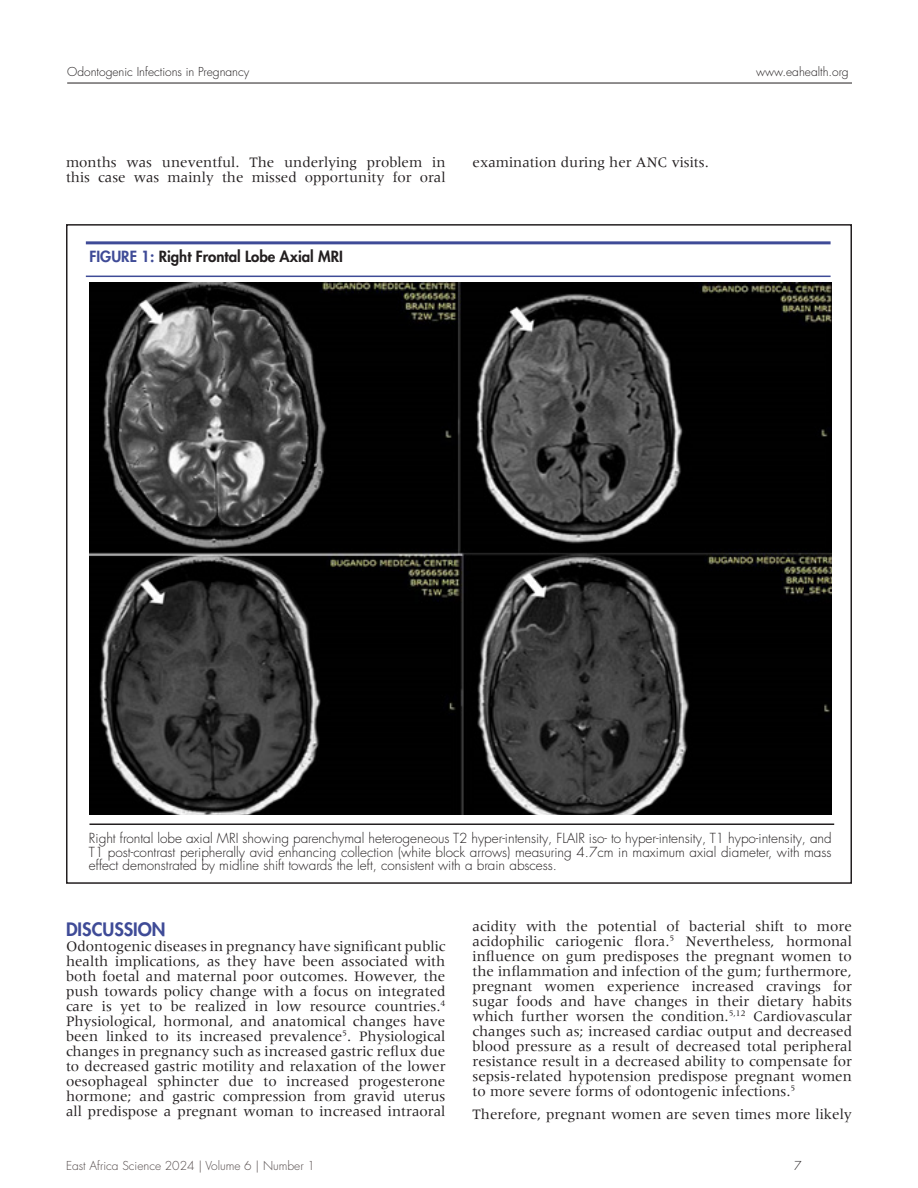
<style>
.page{position:relative;width:918px;height:1188px;background:#fff}
.page>*{position:absolute;margin:0;border:0;box-sizing:border-box;transform-origin:0 0}
.t1{font:800 18px "Futura Std";color:#3f4b97}
.t2{font:15px/15px "Meridien LT Pro";color:#231f20;text-align:justify}
.t3{font:800 15px "Futura Std";color:#231f20}
.t4{font:300 13.5px/13.5px "Futura LT Pro";color:#231f20;text-align:justify}
.t5{font:300 12px "Futura LT Pro";color:#231f20}
.t6{font:300 12px "Futura LT Pro";color:#544b4b}
.s1{color:#3f4b97}
</style>
<div class="page">
<hr style="left:86px;top:276px;width:745px;height:1px;background:#3f4b97">
<hr style="left:86px;top:241px;width:745px;height:3px;background:#3f4b97">
<img style="left:90px;top:282px;width:742px;height:533px">
<hr style="left:89px;top:823px;width:745px;height:2px;background:#231f20">
<hr style="left:67px;top:83px;width:785px;height:1px;background:#231f20">
<p class="t5" style="left:67px;top:64px;width:184px">Odontogenic Infections in Pregnancy</p>
<p class="t5" style="left:756px;top:64px;width:94px">www.eahealth.org</p>
<p class="t2" style="left:66px;top:155px;width:381px">months was uneventful. The underlying problem in</p>
<p class="t2" style="left:472px;top:155px;width:238px">examination during her ANC visits.</p>
<p class="t2" style="left:66px;top:170px;width:381px">this case was mainly the missed opportunity for oral</p>
<p class="t3" style="left:90px;top:247px;width:255px"><span class="s1">FIGURE 1:</span> Right Frontal Lobe Axial MRI</p>
<p class="t4" style="left:89px;top:831px;width:744px">Right frontal lobe axial MRI showing parenchymal heterogeneous T2 hyper-intensity, FLAIR iso- to hyper-intensity, T1 hypo-intensity, and T1 post-contrast peripherally avid enhancing collection (white block arrows) measuring 4.7cm in maximum axial diameter, with mass effect demonstrated by midline shift towards the left, consistent with a brain abscess.</p>
<p class="t1" style="left:66px;top:918px;width:101px">DISCUSSION</p>
<p class="t2" style="left:66px;top:938px;width:381px">Odontogenic diseases in pregnancy have significant public health implications, as they have been associated with both foetal and maternal poor outcomes. However, the push towards policy change with a focus on integrated care is yet to be realized in low resource countries.<sup>4<br></sup>Physiological, hormonal, and anatomical changes have been linked to its increased prevalence<sup>5</sup>. Physiological changes in pregnancy such as increased gastric reflux due to decreased gastric motility and relaxation of the lower oesophageal sphincter due to increased progesterone hormone; and gastric compression from gravid uterus all predispose a pregnant woman to increased intraoral</p>
<p class="t2" style="left:472px;top:919px;width:381px">acidity with the potential of bacterial shift to more acidophilic cariogenic flora.<sup>5</sup> Nevertheless, hormonal influence on gum predisposes the pregnant women to the inflammation and infection of the gum; furthermore, pregnant women experience increased cravings for sugar foods and have changes in their dietary habits which further worsen the condition.<sup>5,12</sup> Cardiovascular changes such as; increased cardiac output and decreased blood pressure as a result of decreased total peripheral resistance result in a decreased ability to compensate for sepsis-related hypotension predispose pregnant women to more severe forms of odontogenic infections.<sup>5</sup></p>
<p class="t2" style="left:472px;top:1106px;width:381px">Therefore, pregnant women are seven times more likely</p>
<p class="t6" style="left:66px;top:1157px;width:250px">East Africa Science 2024 | Volume 6 | Number 1</p>
<p class="t5" style="left:794px;top:1157px;width:9px">7</p>
</div>
